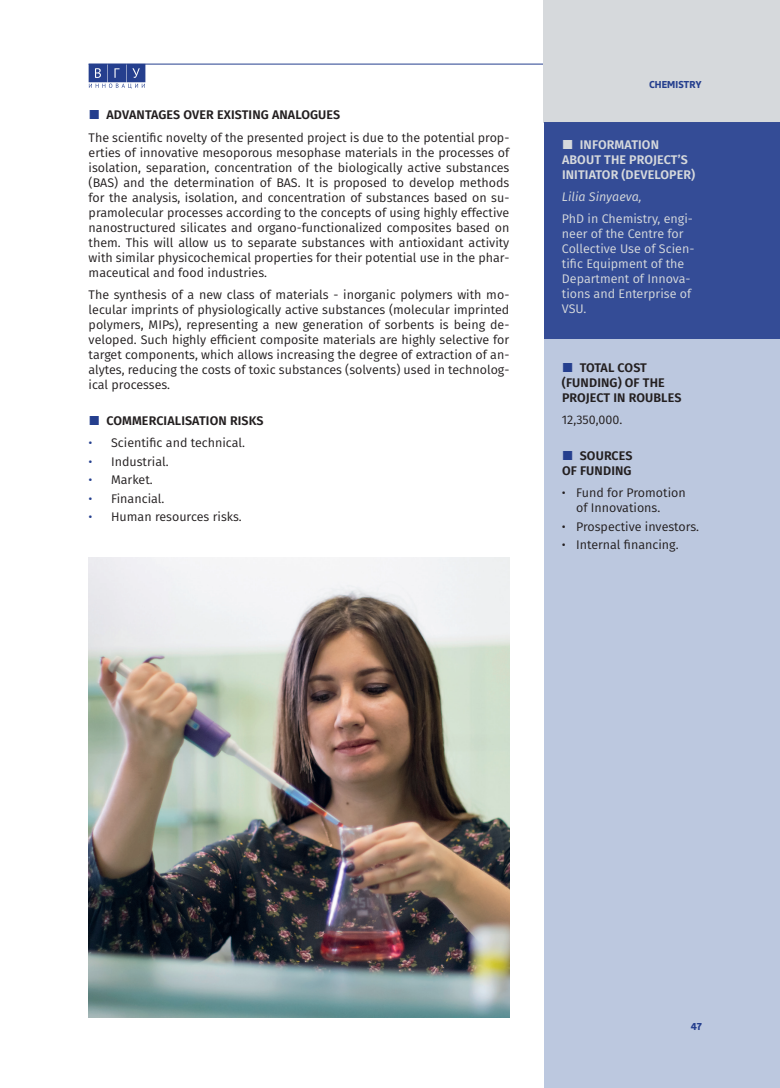
<style>
.page{position:relative;width:780px;height:1088px;background:#fff}
.page>*{position:absolute;margin:0;border:0;box-sizing:border-box;transform-origin:0 0}
.Текст_широкий{font:12.5px/15px "Fira Sans";color:#231f20;text-align:justify}
.Текст_узкий_серый{font:12.5px/15px "Fira Sans";color:#d6d9dc}
.t1{font:600 12.5px/15px "Fira Sans";letter-spacing:.01em;color:#231f20}
.t2{font:600 12.5px/15px "Fira Sans";letter-spacing:.01em;color:#d6d9dc}
.Текст_узкий_серый-2{font:italic 12.5px "Fira Sans";color:#d6d9dc}
.Текст_узкий{font:12.5px "Fira Sans";color:#231f20}
.t3{font:700 10px "Webnar";letter-spacing:.01em;color:#253f8e}
.s1{color:#253f8e}
</style>
<div class="page">
<hr style="left:89px;top:64px;width:577px;height:1px;background:#253f8e">
<div style="left:544px;top:0;width:236px;height:1088px;background:#bcc8df"></div>
<div style="left:543px;top:0;width:237px;height:123px;background:#d6d9dc"></div>
<svg style="left:89px;top:64px;width:56px;height:25px"></svg>
<div style="left:544px;top:123px;width:236px;height:216px;background:#344c96"></div>
<img style="left:89px;top:558px;width:420px;height:459px">
<p class="t1" style="left:106px;top:107px;width:235px">ADVANTAGES OVER EXISTING ANALOGUES</p>
<p class="Текст_широкий" style="left:89px;top:129px;width:422px">The scientific novelty of the presented project is due to the potential prop&shy;erties of innovative mesoporous mesophase materials in the processes of isolation, separation, concentration of the biologically active substances (BAS) and the determination of BAS. It is proposed to develop methods for the analysis, isolation, and concentration of substances based on su&shy;pramolecular processes according to the concepts of using highly effective nanostructured silicates and organo-functionalized composites based on them. This will allow us to separate substances with antioxidant activity with similar physicochemical properties for their potential use in the phar&shy;maceutical and food industries.</p>
<p class="Текст_широкий" style="left:89px;top:286px;width:422px">The synthesis of a new class of materials - inorganic polymers with mo&shy;lecular imprints of physiologically active substances (molecular imprinted polymers, MIPs), representing a new generation of sorbents is being de&shy;veloped. Such highly efficient composite materials are highly selective for target components, which allows increasing the degree of extraction of an&shy;alytes, reducing the costs of toxic substances (solvents) used in technolog&shy;ical processes.</p>
<p class="t1" style="left:106px;top:412px;width:159px">COMMERCIALISATION RISKS</p>
<p class="Текст_широкий" style="left:89px;top:435px;width:158px"><span class="s1">•</span> Scientific and technical.</p>
<p class="Текст_широкий" style="left:89px;top:453px;width:81px"><span class="s1">•</span> Industrial.</p>
<p class="Текст_широкий" style="left:89px;top:472px;width:66px"><span class="s1">•</span> Market.</p>
<p class="Текст_широкий" style="left:89px;top:490px;width:77px"><span class="s1">•</span> Financial.</p>
<p class="Текст_широкий" style="left:89px;top:509px;width:155px"><span class="s1">•</span> Human resources risks.</p>
<p class="t3" style="left:649px;top:77px;width:54px">CHEMISTRY</p>
<p class="t2" style="left:562px;top:136px;width:135px;text-indent:18px">INFORMATION<br>ABOUT THE PROJECT’S<br>INITIATOR (DEVELOPER)</p>
<p class="Текст_узкий_серый-2" style="left:562px;top:187px;width:81px">Lilia Sinyaeva,</p>
<p class="Текст_узкий_серый" style="left:562px;top:211px;width:134px">PhD in Chemistry, engi&shy;neer of the Centre for<br>Collective Use of Scien&shy;tific Equipment of the<br>Department of Innova&shy;tions and Enterprise of<br>VSU.</p>
<p class="t1" style="left:562px;top:359px;width:121px;text-indent:18px">TOTAL COST (FUNDING) OF THE<br>PROJECT IN ROUBLES</p>
<p class="Текст_узкий" style="left:562px;top:410px;width:62px">12,350,000.</p>
<p class="t1" style="left:562px;top:447px;width:72px;text-align:right">SOURCES<br>OF FUNDING</p>
<p class="Текст_широкий" style="left:576px;top:485px;width:111px;text-indent:-14px">• Fund for Promotion of Innovations.</p>
<p class="Текст_широкий" style="left:562px;top:518px;width:139px">• Prospective investors.</p>
<p class="Текст_широкий" style="left:562px;top:537px;width:118px">• Internal financing.</p>
<p class="t3" style="left:690px;top:1019px;width:13px">47</p>
</div>
